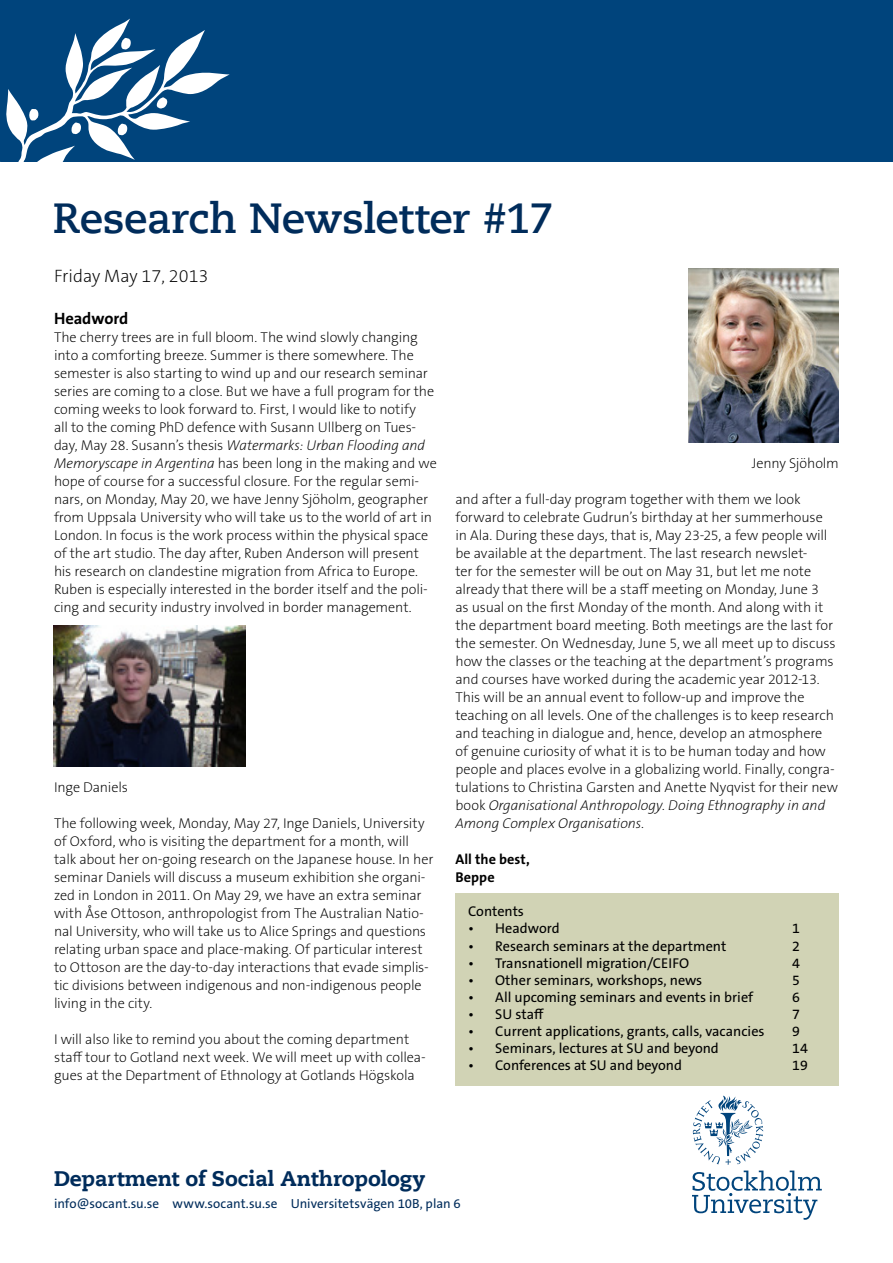
<style>
.page{position:relative;width:893px;height:1263px;background:#fff}
.page>*{position:absolute;margin:0;border:0;box-sizing:border-box;transform-origin:0 0}
.t1{font:700 42px "Caecilia Com 75";letter-spacing:-.015em;color:#002c5b}
.t2{font:800 21px "Caecilia Com 85";letter-spacing:-.005em;color:#002c5b}
.t3{font:200 18px "The Sans B W2";color:#000}
.t4{font:700 16.5px "The Sans B W7";letter-spacing:-.005em;color:#000}
.t5{font:200 14.25px/18px "The Sans B W2";letter-spacing:-.005em;color:#000}
.t6{font:14.25px "The Sans B W5 Plain";color:#000}
.t7{font:700 14.25px/18px "The Sans B W7";letter-spacing:.005em;color:#000}
.t8{font:13.2px "The Sans B W5 Plain";letter-spacing:.005em;color:#002c5b}
.s1{font-style:italic}
</style>
<div class="page">
<div style="left:0;top:0;width:893px;height:161px;background:#00447c"></div>
<svg style="left:0;top:18px;width:230px;height:144px"></svg>
<svg style="left:28px;top:107px;width:11px;height:16px"></svg>
<svg style="left:692px;top:1170px;width:130px;height:50px"></svg>
<svg style="left:693px;top:1096px;width:70px;height:68px"></svg>
<div style="left:455px;top:893px;width:384px;height:192px;background:#d1d3b5"></div>
<img style="left:54px;top:625px;width:192px;height:141px">
<img style="left:688px;top:269px;width:151px;height:173px">
<h1 class="t1" style="left:53px;top:190px;width:503px">Research Newsletter #17</h1>
<p class="t3" style="left:54px;top:265px;width:156px">Friday May 17, 2013</p>
<p class="t4" style="left:54px;top:308px;width:76px">Headword</p>
<p class="t5" style="left:54px;top:328px;width:384px">The cherry trees are in full bloom. The wind slowly changing into a comforting breeze. Summer is there somewhere. The semester is also starting to wind up and our research seminar series are coming to a close. But we have a full program for the coming weeks to look forward to. First, I would like to notify<br>all to the coming PhD defence with Susann Ullberg on Tues&shy;day, May 28. Susann’s thesis <span class="s1">Watermarks: Urban Flooding and Memoryscape in Argentina</span> has been long in the making and we hope of course for a successful closure. For the regular semi&shy;nars, on Monday, May 20, we have Jenny Sjöholm, geographer from Uppsala University who will take us to the world of art in London. In focus is the work process within the physical space of the art studio. The day after, Ruben Anderson will present his research on clandestine migration from Africa to Europe.<br>Ruben is especially interested in the border itself and the poli&shy;cing and security industry involved in border management.</p>
<p class="t5" style="left:54px;top:778px;width:75px">Inge Daniels</p>
<p class="t5" style="left:54px;top:814px;width:381px">The following week, Monday, May 27, Inge Daniels, University of Oxford, who is visiting the department for a month, will talk about her on-going research on the Japanese house. In her seminar Daniels will discuss a museum exhibition she organi&shy;zed in London in 2011. On May 29, we have an extra seminar with Åse Ottoson, anthropologist from The Australian Natio&shy;nal University, who will take us to Alice Springs and questions relating urban space and place-making. Of particular interest to Ottoson are the day-to-day interactions that evade simplis&shy;tic divisions between indigenous and non-indigenous people living in the city.</p>
<p class="t5" style="left:54px;top:1030px;width:373px">I will also like to remind you about the coming department staff tour to Gotland next week. We will meet up with collea&shy;gues at the Department of Ethnology at Gotlands Högskola</p>
<p class="t5" style="left:752px;top:454px;width:89px">Jenny Sjöholm</p>
<p class="t5" style="left:455px;top:490px;width:384px">and after a full-day program together with them we look forward to celebrate Gudrun’s birthday at her summerhouse in Ala. During these days, that is, May 23-25, a few people will be available at the department. The last research newslet-<br>ter for the semester will be out on May 31, but let me note already that there will be a staff meeting on Monday, June 3<br>as usual on the first Monday of the month. And along with it the department board meeting. Both meetings are the last for the semester. On Wednesday, June 5, we all meet up to discuss how the classes or the teaching at the department’s programs and courses have worked during the academic year 2012-13.<br>This will be an annual event to follow-up and improve the teaching on all levels. One of the challenges is to keep research and teaching in dialogue and, hence, develop an atmosphere of genuine curiosity of what it is to be human today and how people and places evolve in a globalizing world. Finally, congra&shy;tulations to Christina Garsten and Anette Nyqvist for their new book <span class="s1">Organisational Anthropology. Doing Ethnography in and Among Complex Organisations</span>.</p>
<p class="t7" style="left:455px;top:850px;width:76px">All the best,<br>Beppe</p>
<p class="t6" style="left:468px;top:902px;width:57px">Contents</p>
<p class="t6" style="left:468px;top:919px;width:93px">• Headword</p>
<p class="t6" style="left:792px;top:919px;width:9px">1</p>
<p class="t6" style="left:468px;top:936px;width:260px">• Research seminars at the department</p>
<p class="t6" style="left:792px;top:936px;width:9px">2</p>
<p class="t6" style="left:468px;top:954px;width:222px">• Transnationell migration/CEIFO</p>
<p class="t6" style="left:792px;top:954px;width:9px">4</p>
<p class="t6" style="left:468px;top:971px;width:236px">• Other seminars, workshops, news</p>
<p class="t6" style="left:792px;top:971px;width:9px">5</p>
<p class="t6" style="left:468px;top:988px;width:286px">• All upcoming seminars and events in brief</p>
<p class="t6" style="left:792px;top:988px;width:9px">6</p>
<p class="t6" style="left:468px;top:1005px;width:77px">• SU staff</p>
<p class="t6" style="left:792px;top:1005px;width:9px">7</p>
<p class="t6" style="left:468px;top:1022px;width:298px">• Current applications, grants, calls, vacancies</p>
<p class="t6" style="left:792px;top:1022px;width:9px">9</p>
<p class="t6" style="left:468px;top:1039px;width:252px">• Seminars, lectures at SU and beyond</p>
<p class="t6" style="left:792px;top:1039px;width:17px">14</p>
<p class="t6" style="left:468px;top:1056px;width:215px">• Conferences at SU and beyond</p>
<p class="t6" style="left:792px;top:1056px;width:17px">19</p>
<h2 class="t2" style="left:54px;top:1164px;width:373px">Department of Social Anthropology</h2>
<p class="t8" style="left:54px;top:1195px;width:408px">info@socant.su.se www.socant.su.se Universitetsvägen 10B, plan 6</p>
</div>
